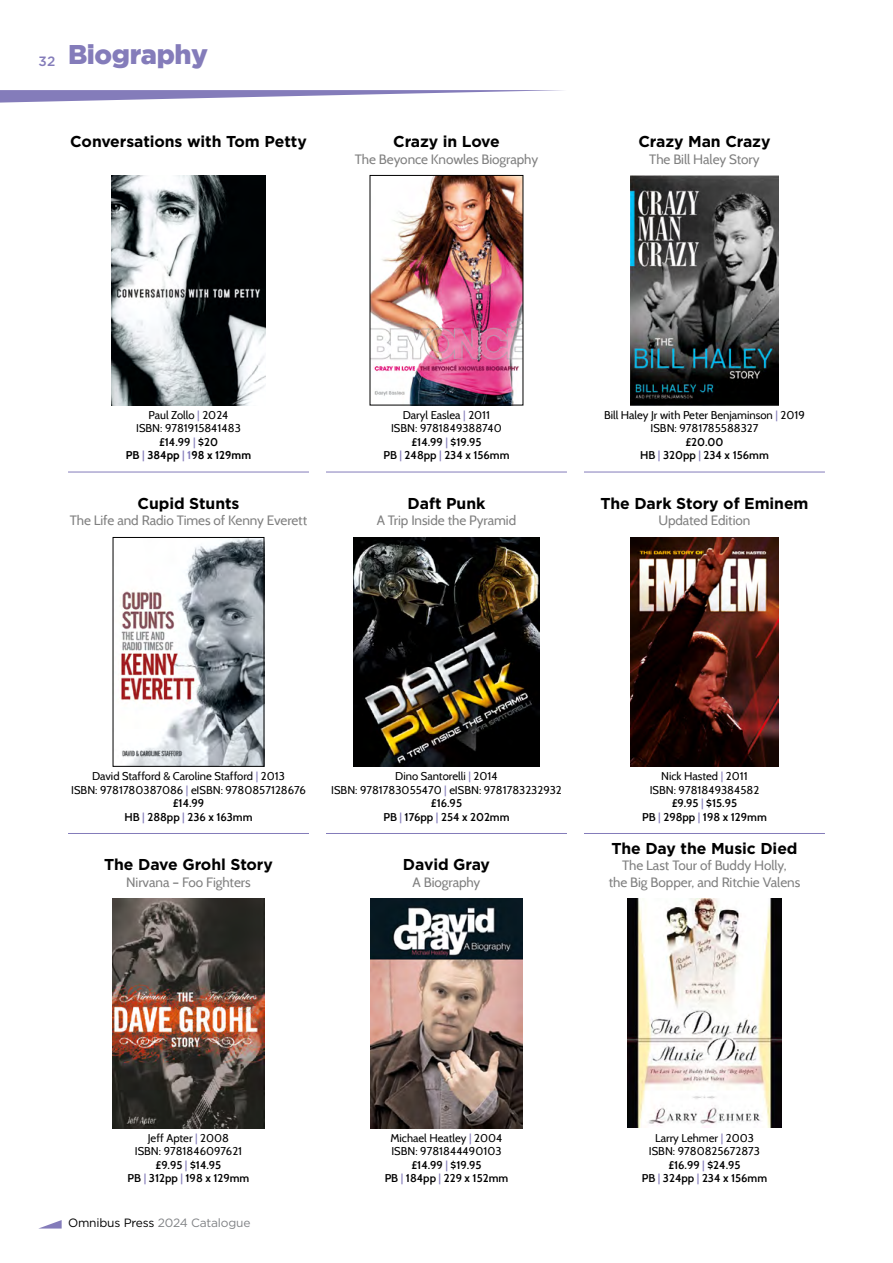
<style>
.page{position:relative;width:893px;height:1263px;background:#fff}
.page>*{position:absolute;margin:0;border:0;box-sizing:border-box;transform-origin:0 0}
.t1{font:900 27px "Gotham";letter-spacing:-.015em;color:#847cba}
.t2{font:700 15.75px "Gotham";letter-spacing:-.005em;color:#000}
.t3{font:13.5px/16.5px "Cabin";letter-spacing:-.005em;color:#808080;text-align:center}
.t4{font:12px "Gotham";letter-spacing:-.015em;color:#808285}
.t5{font:11.25px/13.5px "Cabin";color:#000;text-align:center}
.t6{font:600 11.25px/13.5px "Cabin";color:#000;text-align:center}
.s1{font-weight:500;font-size:13.5px}
.s2{color:#847cba}
.s3{font-weight:600}
.s4{font-weight:600;color:#847cba}
.s5{font-weight:700}
.s6{font-weight:700;color:#847cba}
.s7{color:#000}
</style>
<div class="page">
<hr style="left:68px;top:472px;width:241px;height:1px;background:#847cba">
<hr style="left:68px;top:833px;width:241px;height:1px;background:#847cba">
<hr style="left:326px;top:472px;width:241px;height:1px;background:#847cba">
<hr style="left:326px;top:833px;width:241px;height:1px;background:#847cba">
<hr style="left:584px;top:472px;width:241px;height:1px;background:#847cba">
<hr style="left:584px;top:833px;width:241px;height:1px;background:#847cba">
<svg style="left:40px;top:1220px;width:22px;height:8px"></svg>
<svg style="left:0;top:90px;width:563px;height:13px"></svg>
<img style="left:628px;top:898px;width:153px;height:230px">
<img style="left:370px;top:898px;width:153px;height:230px">
<img style="left:112px;top:898px;width:153px;height:230px">
<img style="left:630px;top:537px;width:149px;height:230px">
<img style="left:353px;top:537px;width:187px;height:230px">
<img style="left:120px;top:539px;width:142px;height:226px">
<img style="left:630px;top:176px;width:149px;height:229px">
<img style="left:372px;top:177px;width:149px;height:226px">
<div style="left:370px;top:175px;width:153px;height:230px;border:1px solid #000"></div>
<img style="left:112px;top:176px;width:153px;height:229px">
<div style="left:113px;top:537px;width:151px;height:230px;border:1px solid #000"></div>
<h1 class="t1" style="left:39px;top:39px;width:171px"><span class="s1">32</span> Biography</h1>
<h2 class="t2" style="left:70px;top:131px;width:238px">Conversations with Tom Petty</h2>
<h2 class="t2" style="left:393px;top:131px;width:108px">Crazy in Love</h2>
<p class="t3" style="left:355px;top:151px;width:185px">The Beyonce Knowles Biography</p>
<h2 class="t2" style="left:638px;top:131px;width:134px">Crazy Man Crazy</h2>
<p class="t3" style="left:649px;top:151px;width:112px">The Bill Haley Story</p>
<p class="t5" style="left:126px;top:408px;width:127px">Paul Zollo <span class="s2">|</span> 2024<br>ISBN: 9781915841483 <span class="s3">£14.99</span> <span class="s4">|</span> <span class="s3">$20<br></span><span class="s5">PB</span> <span class="s6">|</span> <span class="s5">384pp</span> <span class="s6">| 1</span><span class="s5">98 x 129mm</span></p>
<h2 class="t2" style="left:138px;top:492px;width:103px">Cupid Stunts</h2>
<p class="t3" style="left:70px;top:512px;width:239px">The Life and Radio Times of Kenny Everett</p>
<p class="t5" style="left:383px;top:408px;width:128px">Daryl Easlea <span class="s2">|</span> 2011<br>ISBN: 9781849388740 <span class="s3">£14.99</span> <span class="s4">|</span> <span class="s3">$19.95<br>PB</span> <span class="s4">|</span> <span class="s3">248pp</span> <span class="s4">|</span> <span class="s3">234 x 156mm</span></p>
<h2 class="t2" style="left:408px;top:492px;width:79px">Daft Punk</h2>
<p class="t3" style="left:377px;top:512px;width:141px">A Trip Inside the Pyramid</p>
<p class="t5" style="left:604px;top:408px;width:202px">Bill Haley Jr with Peter Benjaminson <span class="s2">|</span> 2019<br>ISBN: 9781785588327</p>
<p class="t6" style="left:640px;top:435px;width:130px">£20.00<br>HB <span class="s2">|</span> 320pp <span class="s2">|</span> 234 x 156mm</p>
<h2 class="t2" style="left:600px;top:492px;width:210px">The Dark Story of Eminem</h2>
<p class="t3" style="left:658px;top:512px;width:93px">Updated Edition</p>
<p class="t5" style="left:71px;top:769px;width:236px">David Stafford &amp; Caroline Stafford <span class="s2">|</span> 2013<br>ISBN: 9781780387086 <span class="s2">|</span> eISBN: 9780857128676 <span class="s3">£14.99<br>HB</span> <span class="s4">|</span> <span class="s3">288pp</span> <span class="s4">|</span> <span class="s3">236 x 163mm</span></p>
<h2 class="t2" style="left:104px;top:854px;width:170px">The Dave Grohl Story</h2>
<p class="t3" style="left:126px;top:873px;width:126px">Nirvana – Foo Fighters</p>
<p class="t5" style="left:331px;top:769px;width:232px">Dino Santorelli <span class="s2">|</span> 2014<br>ISBN: 9781783055470 <span class="s2">|</span> eISBN: 9781783232932 <span class="s3">£16.95<br>PB</span> <span class="s4">|</span> <span class="s3">176pp</span> <span class="s4">|</span> <span class="s3">254 x 202mm</span></p>
<h2 class="t2" style="left:403px;top:854px;width:89px">David Gray</h2>
<p class="t3" style="left:413px;top:873px;width:69px">A Biography</p>
<p class="t5" style="left:642px;top:769px;width:126px">Nick Hasted <span class="s2">|</span> 2011<br>ISBN: 9781849384582 <span class="s3">£9.95</span> <span class="s4">|</span> <span class="s3">$15.95<br>PB</span> <span class="s4">|</span> <span class="s3">298pp</span> <span class="s4">|</span> <span class="s3">198 x 129mm</span></p>
<h2 class="t2" style="left:611px;top:837px;width:188px">The Day the Music Died</h2>
<p class="t3" style="left:609px;top:857px;width:193px">The Last Tour of Buddy Holly,<br>the Big Bopper, and Ritchie Valens</p>
<p class="t5" style="left:128px;top:1131px;width:123px">Jeff Apter <span class="s2">|</span> 2008<br>ISBN: 9781846097621 <span class="s3">£9.95</span> <span class="s4">|</span> <span class="s3">$14.95<br>PB</span> <span class="s4">|</span> <span class="s3">312pp</span> <span class="s4">|</span> <span class="s3">198 x 129mm</span></p>
<p class="t4" style="left:68px;top:1216px;width:184px"><span class="s7">Omnibus Press</span> 2024 Catalogue</p>
<p class="t5" style="left:385px;top:1131px;width:125px">Michael Heatley <span class="s2">|</span> 2004<br>ISBN: 9781844490103 <span class="s3">£14.99</span> <span class="s4">|</span> <span class="s3">$19.95<br>PB</span> <span class="s4">|</span> <span class="s3">184pp</span> <span class="s4">|</span> <span class="s3">229 x 152mm</span></p>
<p class="t5" style="left:642px;top:1131px;width:127px">Larry Lehmer <span class="s2">|</span> 2003<br>ISBN: 9780825672873 <span class="s3">£16.99</span> <span class="s4">|</span> <span class="s3">$24.95<br>PB</span> <span class="s4">|</span> <span class="s3">324pp</span> <span class="s4">|</span> <span class="s3">234 x 156mm</span></p>
</div>
